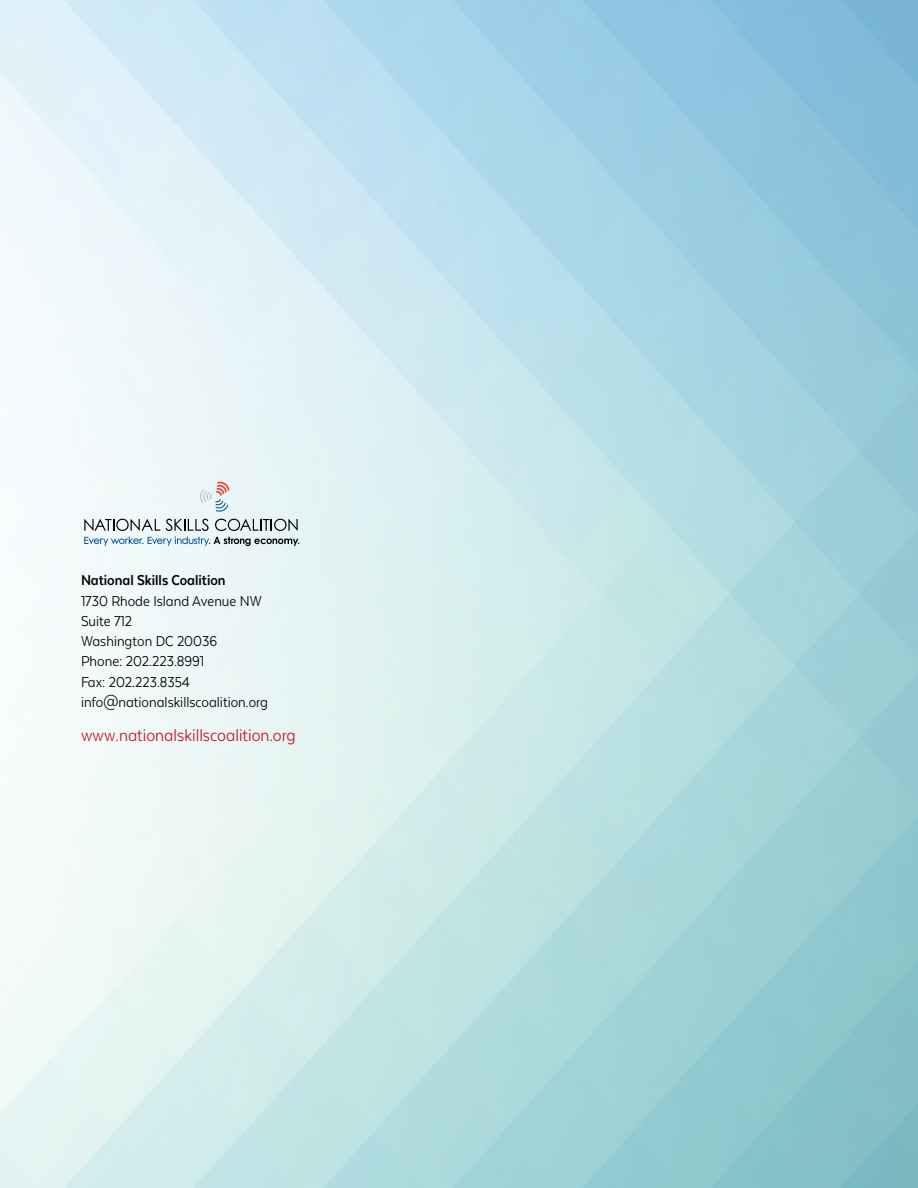
<style>
.page{position:relative;width:918px;height:1188px;background:#fff}
.page>*{position:absolute;margin:0;border:0;box-sizing:border-box;transform-origin:0 0}
.t1{font:19.5px "Texta Narrow Alt";color:#c4122f}
.t2{font:16.5px/20.2px "Texta Narrow Alt";color:#000}
.t3{font:700 16.5px "Texta Narrow Alt";color:#000}
</style>
<div class="page">
<svg style="left:84px;top:519px;width:76px;height:12px"></svg>
<svg style="left:166px;top:519px;width:43px;height:12px"></svg>
<svg style="left:215px;top:519px;width:83px;height:12px"></svg>
<svg style="left:199px;top:482px;width:31px;height:31px"></svg>
<svg style="left:84px;top:537px;width:215px;height:9px"></svg>
<p class="t3" style="left:81px;top:572px;width:146px">National Skills Coalition</p>
<p class="t2" style="left:81px;top:590px;width:188px">1730 Rhode Island Avenue NW<br>Suite 712<br>Washington DC 20036<br>Phone: 202.223.8991<br>Fax: 202.223.8354 info@nationalskillscoalition.org</p>
<p class="t1" style="left:81px;top:725px;width:216px">www.nationalskillscoalition.org</p>
</div>
